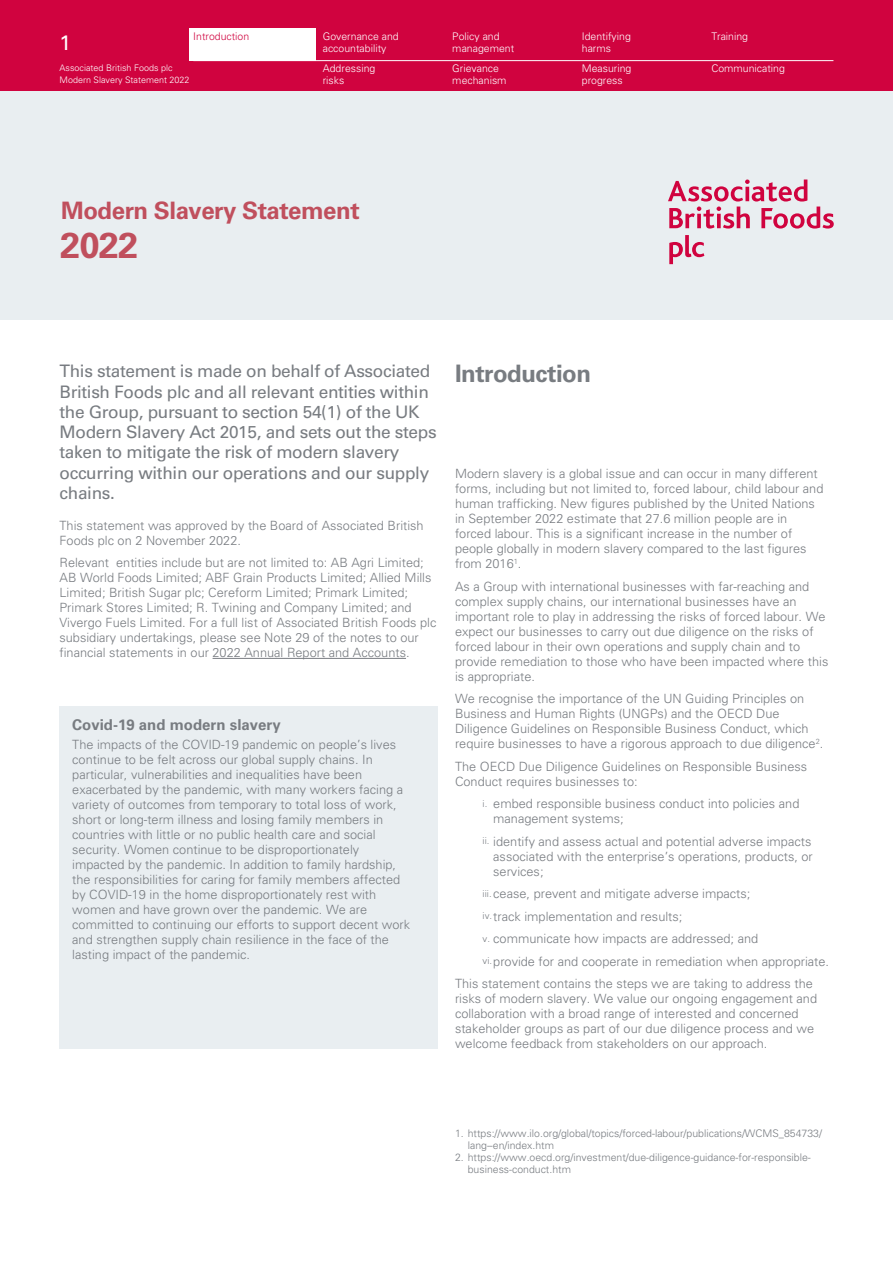
<style>
.page{position:relative;width:893px;height:1263px;background:#fff}
.page>*{position:absolute;margin:0;border:0;box-sizing:border-box;transform-origin:0 0}
.t1{font:700 36px "Univers LT Std";color:#c04f5d}
.t2{font:700 24px "Univers LT Std";letter-spacing:-.02em;color:#c04f5d}
.t3{font:700 24px "Univers LT Std";letter-spacing:-.02em;color:#787c81}
.t4{font:21px "Univers LT Std";color:#fff}
.t5{font:17.25px/20.2px "Univers LT Std";letter-spacing:-.02em;color:#787c81}
.t6{font:700 15px "Univers LT Std";color:#787c81}
.t7{font:300 12.75px/15px "Univers LT Std";color:#787c81}
.t8{font:300 10.5px/12px "Univers LT Std";color:#787c81}
.t9{font:300 10.5px/12px "Univers LT Std";color:#fff}
.t10{font:300 10.5px "Univers LT Std";color:#d0033f}
.t11{font:300 9px/12px "Univers LT Std";color:#fff}
.s1{font-size:9.6px}
</style>
<div class="page">
<div style="left:0;top:0;width:893px;height:91px;background:#d0033f"></div>
<div style="left:189px;top:28px;width:126px;height:32px;background:#fff"></div>
<hr style="left:193px;top:60px;width:640px;height:1px;background:#fff">
<div style="left:0;top:91px;width:893px;height:229px;background:#e9eef1"></div>
<svg style="left:668px;top:179px;width:166px;height:50px"></svg>
<svg style="left:669px;top:235px;width:35px;height:29px"></svg>
<div style="left:60px;top:706px;width:378px;height:342px;background:#e9eef1"></div>
<hr style="left:213px;top:658px;width:193px;height:1px;background:#787c81">
<p class="t9" style="left:323px;top:30px;width:77px">Governance and accountability</p>
<p class="t9" style="left:452px;top:30px;width:63px">Policy and management</p>
<p class="t10" style="left:193px;top:30px;width:58px">Introduction</p>
<h3 class="t4" style="left:60px;top:30px;width:13px">1</h3>
<p class="t11" style="left:60px;top:62px;width:132px">Associated British Foods plc<br>Modern Slavery Statement 2022</p>
<p class="t9" style="left:452px;top:63px;width:56px">Grievance mechanism</p>
<p class="t9" style="left:323px;top:63px;width:54px">Addressing risks</p>
<p class="t9" style="left:582px;top:30px;width:51px">Identifying harms</p>
<p class="t9" style="left:582px;top:63px;width:51px">Measuring progress</p>
<p class="t9" style="left:711px;top:30px;width:38px">Training</p>
<p class="t9" style="left:711px;top:63px;width:75px">Communicating</p>
<h2 class="t2" style="left:61px;top:196px;width:300px">Modern Slavery Statement</h2>
<h1 class="t1" style="left:60px;top:224px;width:79px">2022</h1>
<p class="t5" style="left:60px;top:361px;width:379px">This statement is made on behalf of Associated British Foods plc and all relevant entities within the Group, pursuant to section 54(1) of the UK Modern Slavery Act 2015, and sets out the steps taken to mitigate the risk of modern slavery occurring within our operations and our supply chains.</p>
<p class="t7" style="left:60px;top:518px;width:366px">This statement was approved by the Board of Associated British<br>Foods plc on 2 November 2022.</p>
<p class="t7" style="left:60px;top:555px;width:378px">Relevant entities include but are not limited to: AB Agri Limited; AB World Foods Limited; ABF Grain Products Limited; Allied Mills Limited; British Sugar plc; Cereform Limited; Primark Limited; Primark Stores Limited; R. Twining and Company Limited; and Vivergo Fuels Limited. For a full list of Associated British Foods plc subsidiary undertakings, please see Note 29 of the notes to our financial statements in our 2022 Annual Report and Accounts.</p>
<p class="t6" style="left:72px;top:716px;width:210px">Covid-19 and modern slavery</p>
<p class="t7" style="left:72px;top:737px;width:339px">The impacts of the COVID-19 pandemic on people’s lives continue to be felt across our global supply chains. In particular, vulnerabilities and inequalities have been exacerbated by the pandemic, with many workers facing a variety of outcomes from temporary to total loss of work, short or long-term illness and losing family members in countries with little or no public health care and social security. Women continue to be disproportionately impacted by the pandemic. In addition to family hardship, the responsibilities for caring for family members affected by COVID-19 in the home disproportionately rest with women and have grown over the pandemic. We are committed to continuing our efforts to support decent work and strengthen supply chain resilience in the face of the lasting impact of the pandemic.</p>
<h2 class="t3" style="left:455px;top:360px;width:138px">Introduction</h2>
<p class="t7" style="left:455px;top:466px;width:370px">Modern slavery is a global issue and can occur in many different forms, including but not limited to, forced labour, child labour and human trafficking. New figures published by the United Nations in September 2022 estimate that 27.6 million people are in forced labour. This is a significant increase in the number of people globally in modern slavery compared to the last figures from 2016<sup>1</sup>.</p>
<p class="t7" style="left:455px;top:578px;width:375px">As a Group with international businesses with far-reaching and complex supply chains, our international businesses have an important role to play in addressing the risks of forced labour. We expect our businesses to carry out due diligence on the risks of forced labour in their own operations and supply chain and to provide remediation to those who have been impacted where this is appropriate.</p>
<p class="t7" style="left:455px;top:691px;width:370px">We recognise the importance of the UN Guiding Principles on Business and Human Rights (UNGPs) and the OECD Due Diligence Guidelines on Responsible Business Conduct, which require businesses to have a rigorous approach to due diligence<sup>2</sup>.</p>
<p class="t7" style="left:455px;top:758px;width:354px">The OECD Due Diligence Guidelines on Responsible Business<br>Conduct requires businesses to:</p>
<p class="t7" style="left:493px;top:796px;width:308px;text-indent:-11px"><span class="s1">i.</span> embed responsible business conduct into policies and management systems;</p>
<p class="t7" style="left:493px;top:833px;width:321px;text-align:justify;text-indent:-11px"><span class="s1">ii.</span> identify and assess actual and potential adverse impacts associated with the enterprise’s operations, products, or services;</p>
<p class="t7" style="left:483px;top:886px;width:269px"><span class="s1">iii.</span> cease, prevent and mitigate adverse impacts;</p>
<p class="t7" style="left:483px;top:908px;width:201px"><span class="s1">iv.</span>track implementation and results;</p>
<p class="t7" style="left:483px;top:931px;width:277px"><span class="s1">v.</span> communicate how impacts are addressed; and</p>
<p class="t7" style="left:483px;top:953px;width:348px"><span class="s1">vi.</span>provide for and cooperate in remediation when appropriate.</p>
<p class="t7" style="left:455px;top:976px;width:359px">This statement contains the steps we are taking to address the</p>
<p class="t7" style="left:455px;top:991px;width:364px">risks of modern slavery. We value our ongoing engagement and collaboration with a broad range of interested and concerned stakeholder groups as part of our due diligence process and we welcome feedback from stakeholders on our approach.</p>
<p class="t8" style="left:468px;top:1127px;width:356px;text-indent:-13px">1. https://www.ilo.org/global/topics/forced-labour/publications/WCMS_854733/ lang--en/index.htm</p>
<p class="t8" style="left:468px;top:1151px;width:345px;text-indent:-13px">2. https://www.oecd.org/investment/due-diligence-guidance-for-responsible&shy;business-conduct.htm</p>
</div>
